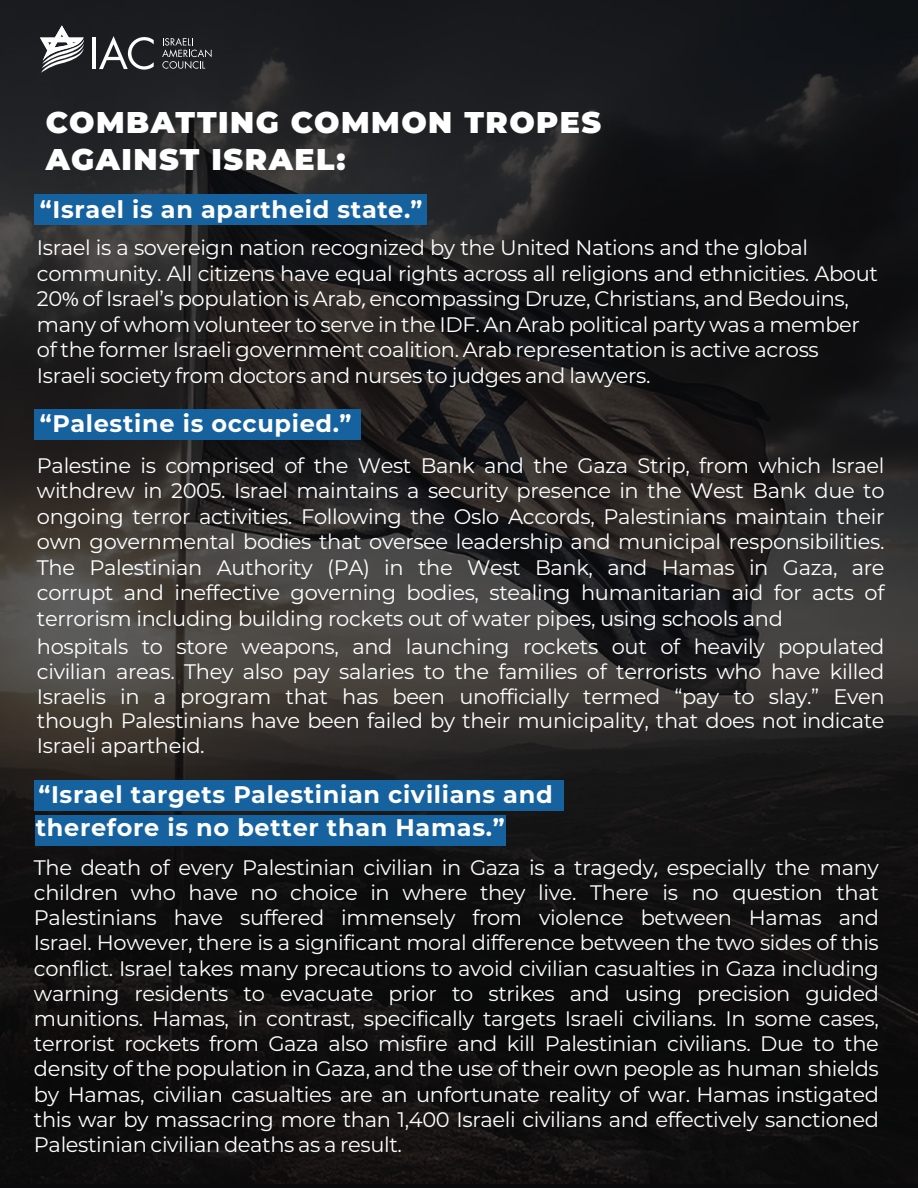
<style>
.page{position:relative;width:918px;height:1188px;background:#fff}
.page>*{position:absolute;margin:0;border:0;box-sizing:border-box;transform-origin:0 0}
.t1{font:900 30px/37.5px "Montserrat";letter-spacing:.05em;color:#fff}
.t2{font:700 24px/33px "Montserrat";letter-spacing:.03em;color:#fff}
.t3{font:21px/25.5px "Montserrat";letter-spacing:-.02em;color:#fff;text-align:justify}
.s1{font-family:"Myriad Pro"}
</style>
<div class="page">
<img style="left:0;top:0;width:918px;height:1183px">
<div style="left:35px;top:409px;width:326px;height:31px;background:#16629f"></div>
<div style="left:35px;top:781px;width:529px;height:30px;background:#16629f"></div>
<div style="left:35px;top:815px;width:470px;height:31px;background:#16629f"></div>
<div style="left:35px;top:194px;width:392px;height:31px;background:#16629f"></div>
<svg style="left:162px;top:38px;width:50px;height:31px;background:#444648"></svg>
<hr style="left:93px;top:38px;width:3px;height:31px;background:#fff">
<svg style="left:99px;top:36px;width:55px;height:34px"></svg>
<svg style="left:40px;top:25px;width:45px;height:48px"></svg>
<h1 class="t1" style="left:46px;top:101px;width:557px">COMBATTING COMMON TROPES<br>AGAINST ISRAEL:</h1>
<p class="t2" style="left:40px;top:191px;width:384px">“Israel is an apartheid state.”</p>
<p class="t3" style="left:37px;top:234px;width:843px;text-align:left">Israel is a sovereign nation recognized by the United Nations and the global community. All citizens have equal rights across all religions and ethnicities. About 20<span class="s1">%</span> of Israel’s population is Arab<span class="s1">,</span> encompassing Druze, Christians, and Bedouins, many of whom volunteer to serve in the IDF. An Arab political party was a member of the former Israeli government coalition. Arab representation is active across Israeli society from doctors and nurses to judges and lawyers.</p>
<p class="t2" style="left:40px;top:406px;width:313px">“Palestine is occupied.”</p>
<p class="t3" style="left:37px;top:452px;width:849px">Palestine is comprised of the West Bank and the Gaza Strip, from which Israel withdrew in 2005. Israel maintains a security presence in the West Bank due to ongoing terror activities. Following the Oslo Accords, Palestinians maintain their own governmental bodies that oversee leadership and municipal responsibilities.<br>The Palestinian Authority (PA) in the West Bank, and Hamas in Gaza, are corrupt and ineffective governing bodies, stealing humanitarian aid for acts of terrorism including building rockets out of water pipes, using schools and</p>
<p class="t3" style="left:37px;top:634px;width:849px;line-height:24.8px">hospitals to store weapons, and launching rockets out of heavily populated civilian areas. They also pay salaries to the families of terrorists who have killed Israelis in a program that has been unofficially termed “pay to slay.” Even though Palestinians have been failed by their municipality, that does not indicate Israeli apartheid.</p>
<p class="t2" style="left:36px;top:776px;width:518px">“Israel targets Palestinian civilians and therefore is no better than Hamas.”</p>
<p class="t3" style="left:34px;top:854px;width:846px">The death of every Palestinian civilian in Gaza is a tragedy<span class="s1">,</span> especially the many children who have no choice in where they live. There is no question that Palestinians have suffered immensely from violence between Hamas and Israel. However, there is a significant moral difference between the two sides of this conflict. Israel takes many precautions to avoid civilian casualties in Gaza including warning residents to evacuate prior to strikes and using precision guided munitions. Hamas, in contrast, specifically targets Israeli civilians. In some cases, terrorist rockets from Gaza also misfire and kill Palestinian civilians. Due to the density of the population in Gaza, and the use of their own people as human shields by Hamas, civilian casualties are an unfortunate reality of war. Hamas instigated this war by massacring more than 1,400 Israeli civilians and effectively sanctioned Palestinian civilian deaths as a result.</p>
</div>
